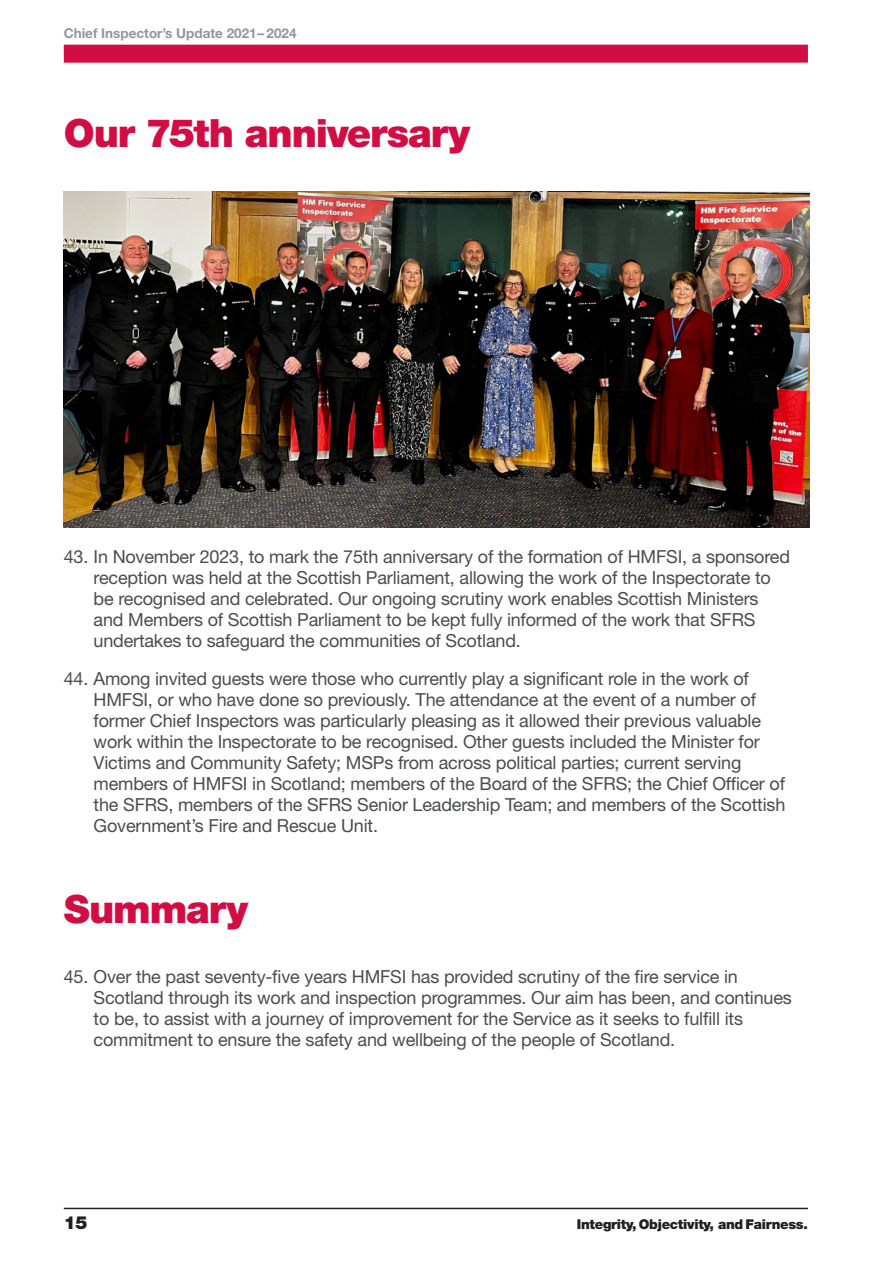
<style>
.page{position:relative;width:893px;height:1263px;background:#fff}
.page>*{position:absolute;margin:0;border:0;box-sizing:border-box;transform-origin:0 0}
.H3_Chapter_Head{font:900 39px "Helvetica Neue LT Std";letter-spacing:-.03em;color:#d20d44}
.t1{font:18px/21px "Helvetica Neue LT Std";letter-spacing:-.01em;color:#4b4c4d}
.t2{font:900 18px "Helvetica Neue LT Std";color:#231f20}
.t3{font:900 13.5px "Helvetica Neue LT Std";letter-spacing:-.02em;color:#231f20}
.t4{font:700 13.5px "Helvetica Neue LT Std";color:#939598}
</style>
<div class="page">
<div style="left:64px;top:45px;width:744px;height:18px;background:#d20d44"></div>
<hr style="left:64px;top:1208px;width:744px;height:1px;background:#231f20">
<img style="left:64px;top:191px;width:746px;height:336px">
<hr style="left:892px;top:0;width:1px;height:1263px;background:#939598">
<p class="t4" style="left:64px;top:25px;width:234px">Chief Inspector’s Update 2021– 2024</p>
<h3 class="H3_Chapter_Head" style="left:64px;top:110px;width:408px">Our 75th anniversary</h3>
<p class="t1" style="left:94px;top:546px;width:698px;text-indent:-30px">43. In November 2023, to mark the 75th anniversary of the formation of HMFSI, a sponsored reception was held at the Scottish Parliament, allowing the work of the Inspectorate to be recognised and celebrated. Our ongoing scrutiny work enables Scottish Ministers and Members of Scottish Parliament to be kept fully informed of the work that SFRS undertakes to safeguard the communities of Scotland.</p>
<p class="t1" style="left:94px;top:668px;width:693px;text-indent:-30px">44. Among invited guests were those who currently play a significant role in the work of HMFSI, or who have done so previously. The attendance at the event of a number of former Chief Inspectors was particularly pleasing as it allowed their previous valuable work within the Inspectorate to be recognised. Other guests included the Minister for Victims and Community Safety; MSPs from across political parties; current serving members of HMFSI in Scotland; members of the Board of the SFRS; the Chief Officer of the SFRS, members of the SFRS Senior Leadership Team; and members of the Scottish Government’s Fire and Rescue Unit.</p>
<h3 class="H3_Chapter_Head" style="left:64px;top:886px;width:186px">Summary</h3>
<p class="t1" style="left:94px;top:965px;width:700px;text-indent:-30px">45. Over the past seventy-five years HMFSI has provided scrutiny of the fire service in Scotland through its work and inspection programmes. Our aim has been, and continues to be, to assist with a journey of improvement for the Service as it seeks to fulfill its commitment to ensure the safety and wellbeing of the people of Scotland.</p>
<p class="t2" style="left:64px;top:1212px;width:25px">15</p>
<p class="t3" style="left:577px;top:1216px;width:233px">Integrity, Objectivity, and Fairness.</p>
</div>
